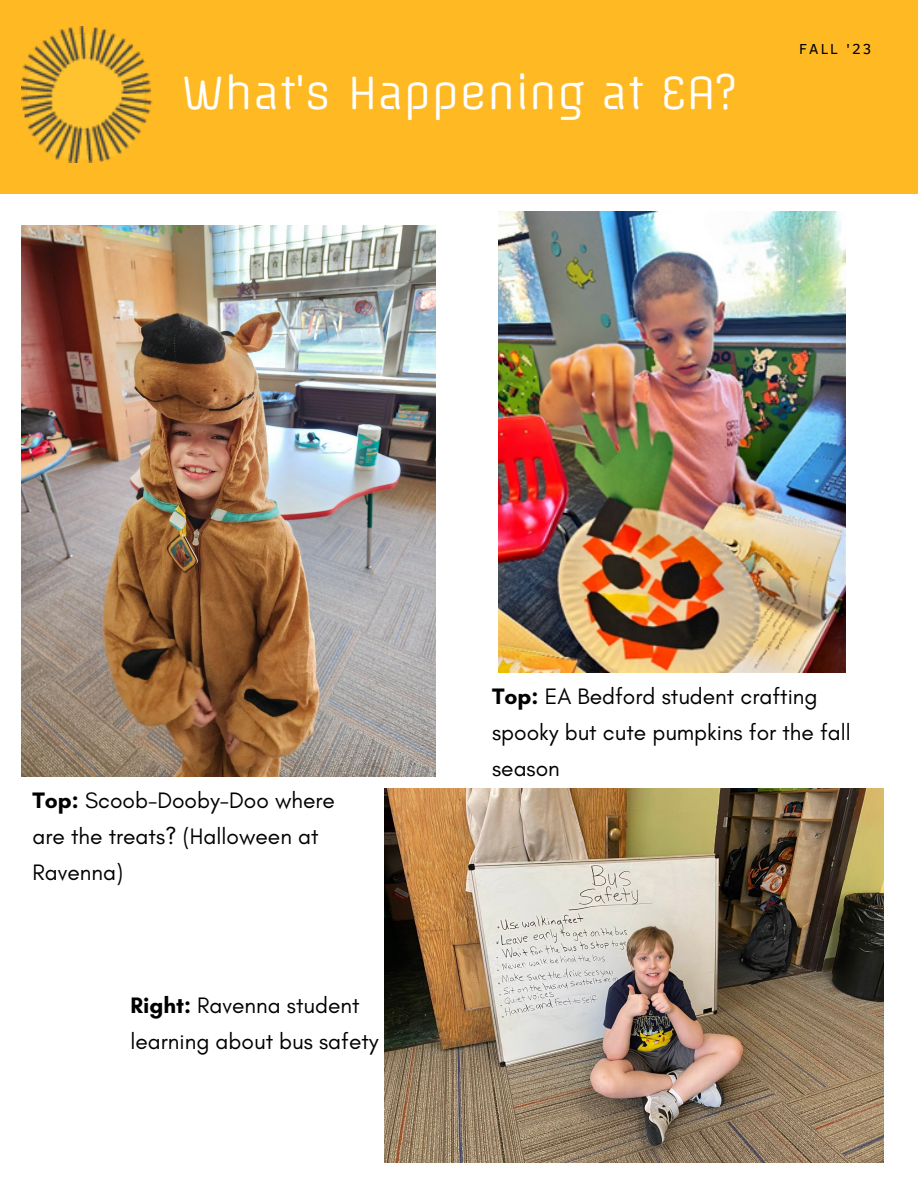
<style>
.page{position:relative;width:918px;height:1188px;background:#fff}
.page>*{position:absolute;margin:0;border:0;box-sizing:border-box;transform-origin:0 0}
.t1{font:43.5px "Offside";color:#fff}
.t2{font:22.8px/36px "Glacial Indifference";color:#000}
.t3{font:14.85px "Clear Sans";letter-spacing:.14em;color:#000}
.s1{font-weight:700}
</style>
<div class="page">
<div style="left:0;top:0;width:918px;height:194px;background:#ffb923"></div>
<img style="left:22px;top:26px;width:131px;height:136px">
<img style="left:385px;top:788px;width:498px;height:375px">
<img style="left:22px;top:226px;width:414px;height:551px">
<img style="left:499px;top:211px;width:346px;height:461px">
<p class="t1" style="left:182px;top:66px;width:556px">What's Happening at EA?</p>
<p class="t3" style="left:799px;top:38px;width:74px">FALL '23</p>
<p class="t2" style="left:32px;top:782px;width:304px"><span class="s1">Top:</span> Scoob-Dooby-Doo where are the treats? (Halloween at<br>Ravenna)</p>
<p class="t2" style="left:131px;top:987px;width:250px"><span class="s1">Right:</span> Ravenna student learning about bus safety</p>
<p class="t2" style="left:492px;top:678px;width:360px"><span class="s1">Top:</span> EA Bedford student crafting spooky but cute pumpkins for the fall season</p>
</div>
